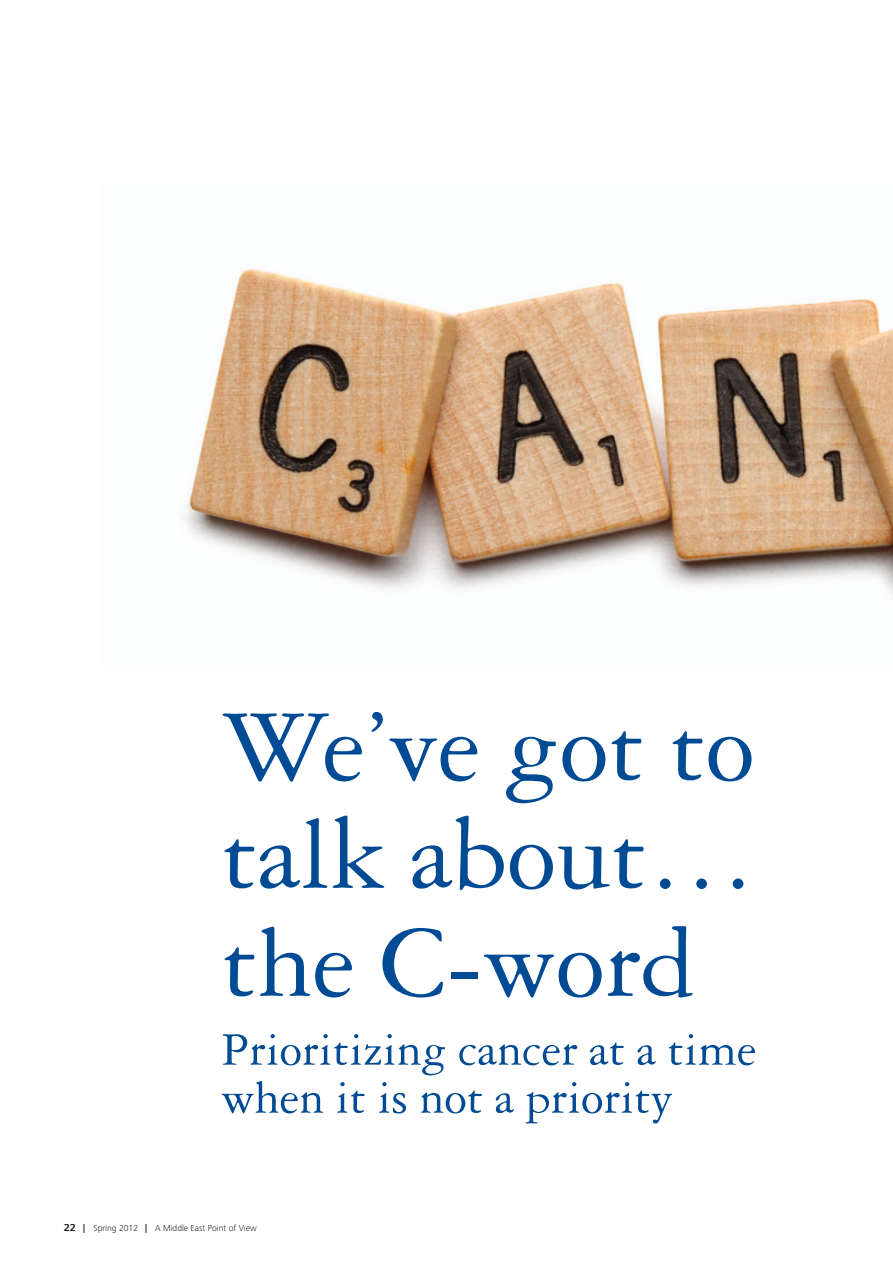
<style>
.page{position:relative;width:893px;height:1263px;background:#fff}
.page>*{position:absolute;margin:0;border:0;box-sizing:border-box;transform-origin:0 0}
.t1{font:108px/108px "Garamond 3 LT Std";color:#014a94;text-align:justify}
.t2{font:49.5px/48px "Garamond 3 LT Std";color:#014a94}
.t3{font:300 9px "Frutiger Next Pro";color:#231f20}
.s1{font-weight:700;font-size:10.5px}
.s2{font-weight:700}
</style>
<div class="page">
<img style="left:183px;top:268px;width:710px;height:327px">
<h1 class="t1" style="left:221px;top:703px;width:537px">We’ve got to talk about… the C-word</h1>
<p class="t2" style="left:221px;top:1030px;width:537px">Prioritizing cancer at a time when it is not a priority</p>
<p class="t3" style="left:64px;top:1225px;width:195px"><span class="s1">22</span> <span class="s2">|</span> Spring 2012 <span class="s2">|</span> A Middle East Point of View</p>
</div>
